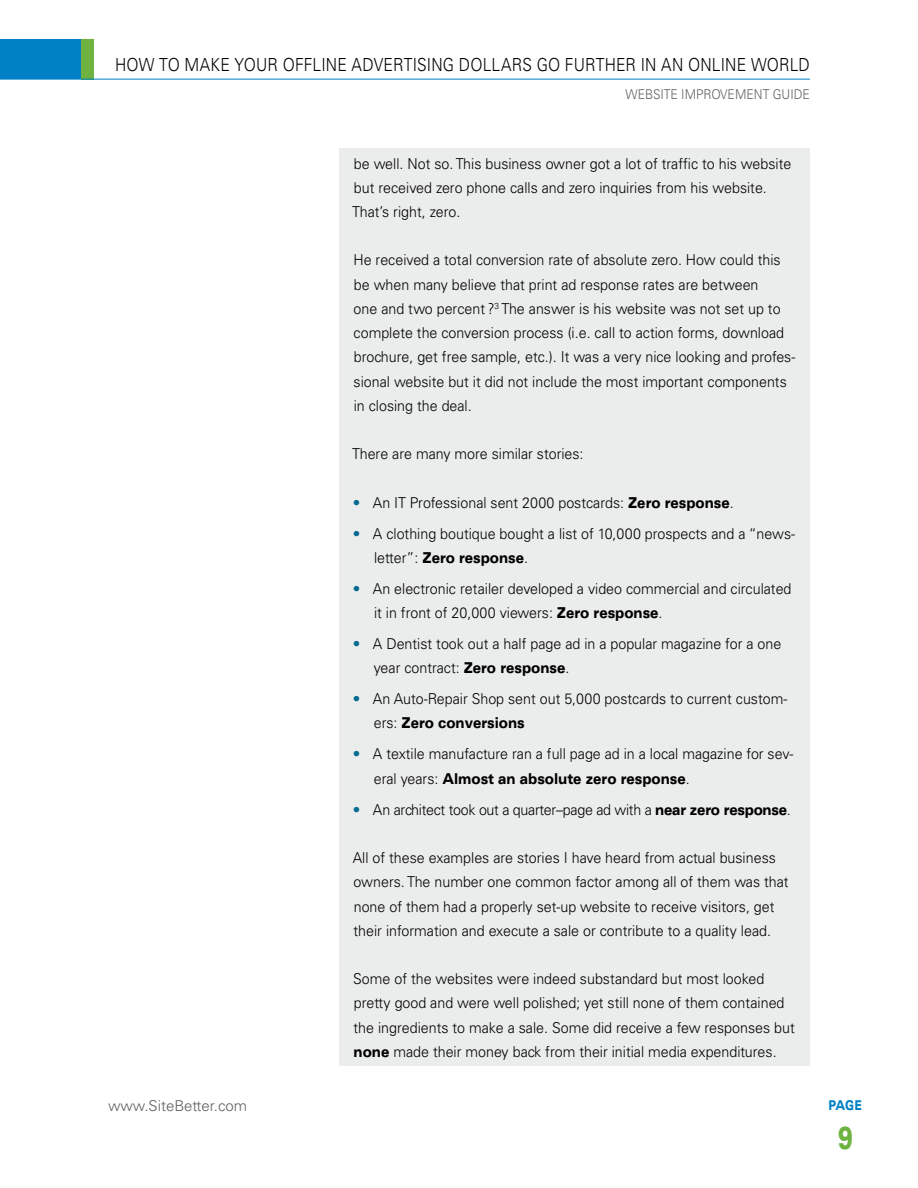
<style>
.page{position:relative;width:918px;height:1188px;background:#fff}
.page>*{position:absolute;margin:0;border:0;box-sizing:border-box;transform-origin:0 0}
.t1{font:300 18px "Univers";letter-spacing:.01em;color:#000;scale:.87 1}
.t2{font:300 15px/24.2px "Univers";color:#000;scale:.95 1}
.t3{font:300 15px/30.9px "Univers";letter-spacing:-.02em;color:#000;scale:.95 1}
.t4{font:300 15px "Univers";color:#5f6062}
.t5{font:300 15px/30.9px "Univers";color:#006990}
.t6{font:300 13.5px "Univers";color:#5f6062;scale:.9 1}
.t7{font:900 expanded 13.5px "Univers";color:#0081c5;scale:.7 1}
.s1{font-weight:900;font-stretch:expanded}
</style>
<div class="page">
<div style="left:0;top:39px;width:94px;height:40px;background:#0081c5"></div>
<div style="left:81px;top:39px;width:13px;height:40px;background:#6eb33f"></div>
<hr style="left:0;top:79px;width:810px;height:1px;background:#0081c5">
<div style="left:340px;top:148px;width:470px;height:918px;background:#ebecec"></div>
<p class="t1" style="left:115px;top:54px;width:800px">How To Make Your Offline Advertising Dollars Go Furth er in an Online World</p>
<p class="t6" style="left:626px;top:86px;width:206px">Website Im provem ent Guide</p>
<p class="t4" style="left:108px;top:1097px;width:141px">www.SiteBetter.com</p>
<p class="t2" style="left:352px;top:151px;width:464px">be well. Not so. This business owner got a lot of traffic to his website but received zero phone calls and zero inquiries from his website.<br>That’s right, zero.</p>
<p class="t2" style="left:353px;top:248px;width:467px">He received a total conversion rate of absolute zero. How could this be when many believe that print ad response rates are between<br>one and two percent ?<sup>3</sup> The answer is his website was not set up to complete the conversion process (i.e. call to action forms, download brochure, get free sample, etc.). It was a very nice looking and profes&shy;sional website but it did not include the most important components in closing the deal.</p>
<p class="t2" style="left:352px;top:442px;width:245px">There are many more similar stories:</p>
<p class="t2" style="left:373px;top:487px;width:446px;line-height:31px">An IT Professional sent 2000 postcards: <span class="s1">Zero response</span>.<br>A clothing boutique bought a list of 10,000 prospects and a “news-</p>
<p class="t2" style="left:373px;top:542px;width:442px;line-height:30.9px">letter”: <span class="s1">Zero response</span>.<br>An electronic retailer developed a video commercial and circulated</p>
<p class="t2" style="left:373px;top:597px;width:431px;line-height:30.9px">it in front of 20,000 viewers: <span class="s1">Zero response</span>.<br>A Dentist took out a half page ad in a popular magazine for a one</p>
<p class="t2" style="left:373px;top:653px;width:438px;line-height:30.9px">year contract: <span class="s1">Zero response</span>.<br>An Auto-Repair Shop sent out 5,000 postcards to current custom-</p>
<p class="t2" style="left:373px;top:708px;width:444px;line-height:30.9px">ers: <span class="s1">Zero conversions<br></span>A textile manufacture ran a full page ad in a local magazine for sev-</p>
<p class="t3" style="left:373px;top:763px;width:442px">eral years: <span class="s1">Almost an absolute zero response</span>.<br>An architect took out a quarter–page ad with a <span class="s1">near zero response</span>.</p>
<p class="t2" style="left:353px;top:846px;width:461px">All of these examples are stories I have heard from actual business owners. The number one common factor among all of them was that none of them had a properly set-up website to receive visitors, get their information and execute a sale or contribute to a quality lead.</p>
<p class="t2" style="left:353px;top:967px;width:466px">Some of the websites were indeed substandard but most looked pretty good and were well polished; yet still none of them contained the ingredients to make a sale. Some did receive a few responses but <span class="s1">none</span> made their money back from their initial media expenditures.</p>
<p class="t5" style="left:353px;top:487px;width:9px">• •</p>
<p class="t5" style="left:353px;top:573px;width:9px">•</p>
<p class="t5" style="left:353px;top:628px;width:9px">•</p>
<p class="t5" style="left:353px;top:684px;width:9px">•</p>
<p class="t5" style="left:353px;top:739px;width:9px">•</p>
<p class="t5" style="left:353px;top:794px;width:9px">•</p>
<p class="t7" style="left:828px;top:1098px;width:49px">PAGE</p>
</div>
